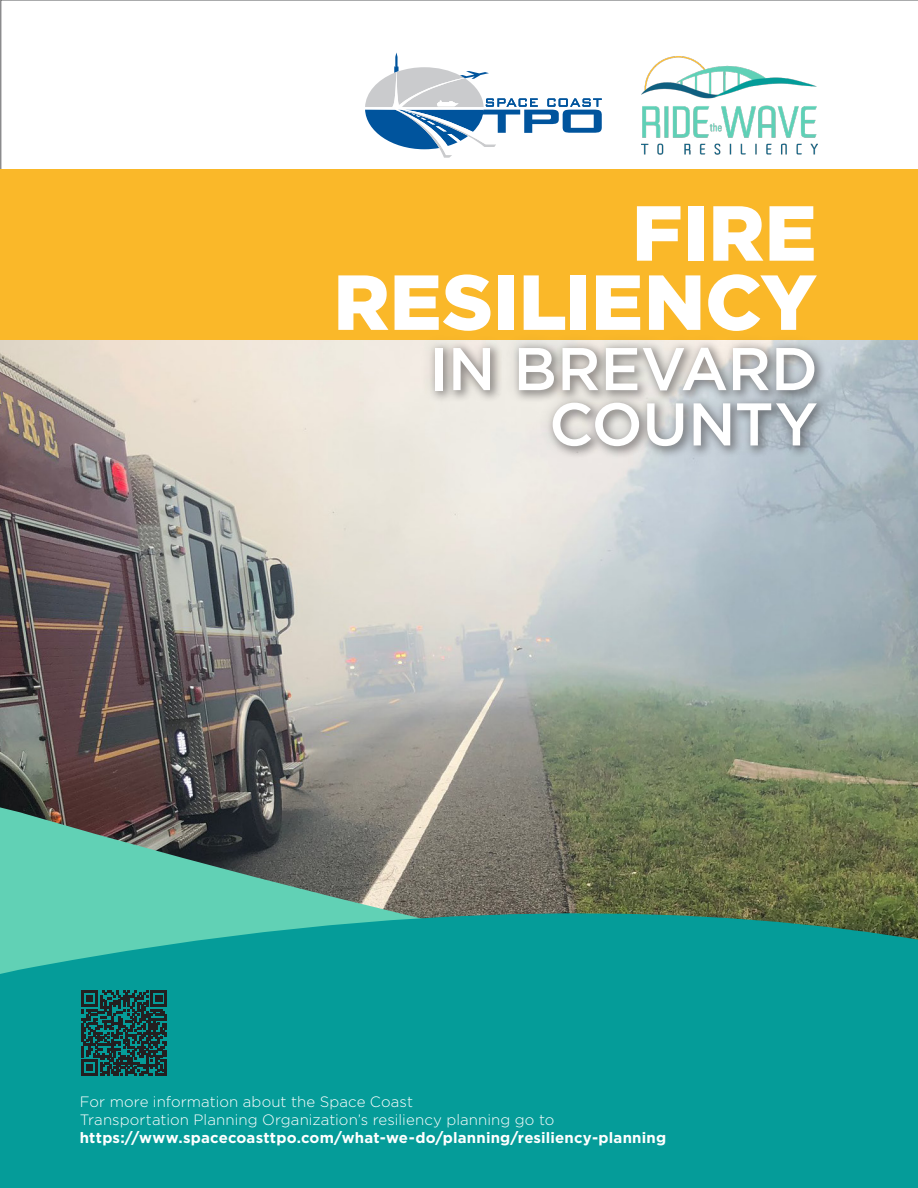
<style>
.page{position:relative;width:918px;height:1188px;background:#fff}
.page>*{position:absolute;margin:0;border:0;box-sizing:border-box;transform-origin:0 0}
.Cover_Title{font:900 77.85px "Gotham";letter-spacing:.005em;color:#fff}
.Cover_Subtitle{font:500 60.15px/55.3px "Gotham";letter-spacing:-.005em;color:#fff;text-align:right}
.Cover_text_3{font:300 15px/18px "Gotham";letter-spacing:.005em;color:#fff}
.s1{font-weight:700}
</style>
<div class="page">
<img style="left:0;top:340px;width:918px;height:431px">
<div style="left:0;top:169px;width:918px;height:171px;background:#fab829"></div>
<img style="left:642px;top:56px;width:175px;height:99px">
<svg style="left:365px;top:52px;width:237px;height:106px"></svg>
<svg style="left:0;top:771px;width:918px;height:124px;background:#6a7862"></svg>
<svg style="left:0;top:895px;width:918px;height:293px;background:#109c96"></svg>
<div style="left:419px;top:332px;width:412px;height:130px;background:#57585a;opacity:.2"></div>
<svg style="left:82px;top:991px;width:85px;height:85px;background:#184a4a"></svg>
<p class="Cover_Title" style="left:632px;top:180px;width:186px">FIRE</p>
<p class="Cover_Title" style="left:334px;top:249px;width:485px">RESILIENCY</p>
<p class="Cover_Subtitle" style="left:429px;top:340px;width:390px">IN BREVARD<br>COUNTY</p>
<p class="Cover_text_3" style="left:80px;top:1092px;width:588px">For more information about the Space Coast<br>Transportation Planning Organization’s resiliency planning go to <span class="s1">https://www.spacecoasttpo.com/what-we-do/planning/resiliency-planning</span></p>
</div>
